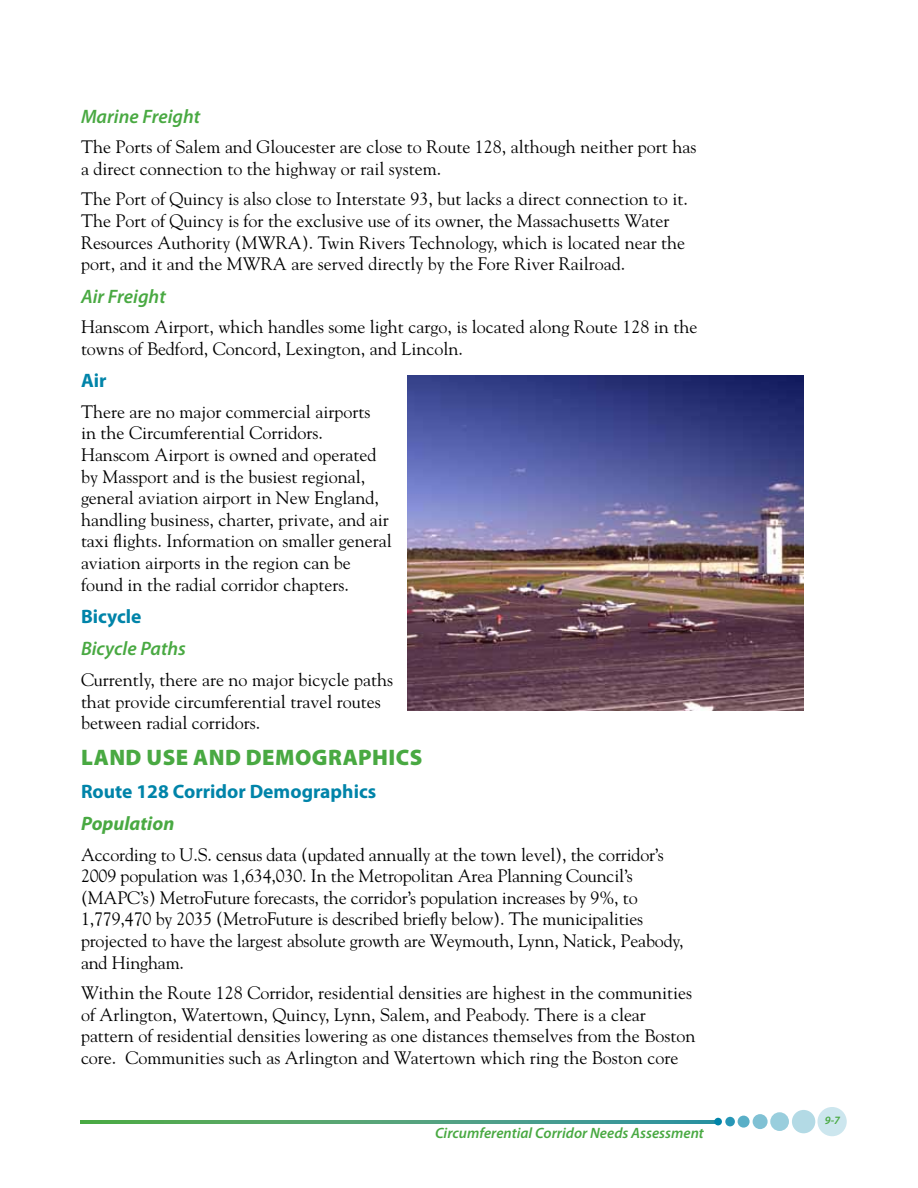
<style>
.page{position:relative;width:918px;height:1188px;background:#fff}
.page>*{position:absolute;margin:0;border:0;box-sizing:border-box;transform-origin:0 0}
.t1{font:900 22.5px "Myriad Pro";letter-spacing:.02em;color:#49a942}
.t2{font:700 19.5px "Myriad Pro";color:#0084a9}
.t3{font:italic 600 19.5px "Myriad Pro";color:#49a942}
.t4{font:italic 700 19.5px "Myriad Pro";color:#49a942}
.t5{font:18px/21.6px "Goudy Std";color:#000}
.t6{font:italic 600 15px "Myriad Pro";color:#49a942}
.t7{font:italic 600 11.25px "Myriad Pro";color:#49a942}
</style>
<div class="page">
<svg style="left:80px;top:1120px;width:634px;height:3px"></svg>
<div style="left:818px;top:1107px;width:29px;height:29px;background:#cce6ee;border-radius:50%"></div>
<div style="left:792px;top:1110px;width:23px;height:23px;background:#b3dae5;border-radius:50%"></div>
<div style="left:770px;top:1112px;width:19px;height:19px;background:#99cedd;border-radius:50%"></div>
<div style="left:753px;top:1114px;width:15px;height:15px;background:#80c1d4;border-radius:50%"></div>
<div style="left:738px;top:1116px;width:12px;height:12px;background:#59afc7;border-radius:50%"></div>
<div style="left:725px;top:1117px;width:10px;height:9px;background:#2696b6;border-radius:50%"></div>
<div style="left:714px;top:1118px;width:8px;height:7px;background:#0084a9;border-radius:50%"></div>
<img style="left:408px;top:375px;width:396px;height:335px">
<p class="t3" style="left:81px;top:104px;width:121px">Marine Freight</p>
<p class="t5" style="left:81px;top:136px;width:617px">The Ports of Salem and Gloucester are close to Route 128, although neither port has a direct connection to the highway or rail system.</p>
<p class="t5" style="left:81px;top:188px;width:608px">The Port of Quincy is also close to Interstate 93, but lacks a direct connection to it.<br>The Port of Quincy is for the exclusive use of its owner, the Massachusetts Water Resources Authority (MWRA). Twin Rivers Technology, which is located near the port, and it and the MWRA are served directly by the Fore River Railroad.</p>
<p class="t3" style="left:81px;top:284px;width:86px">Air Freight</p>
<p class="t5" style="left:81px;top:316px;width:618px">Hanscom Airport, which handles some light cargo, is located along Route 128 in the towns of Bedford, Concord, Lexington, and Lincoln.</p>
<p class="t2" style="left:81px;top:368px;width:27px">Air</p>
<p class="t5" style="left:81px;top:401px;width:312px">There are no major commercial airports<br>in the Circumferential Corridors.<br>Hanscom Airport is owned and operated by Massport and is the busiest regional, general aviation airport in New England, handling business, charter, private, and air taxi flights. Information on smaller general aviation airports in the region can be found in the radial corridor chapters.</p>
<p class="t2" style="left:81px;top:604px;width:62px">Bicycle</p>
<p class="t3" style="left:81px;top:636px;width:107px">Bicycle Paths</p>
<p class="t5" style="left:81px;top:669px;width:314px">Currently, there are no major bicycle paths that provide circumferential travel routes between radial corridors.</p>
<p class="t1" style="left:81px;top:745px;width:343px">LAND USE AND DEMOGRAPHICS</p>
<p class="t2" style="left:81px;top:778px;width:297px">Route 128 Corridor Demographics</p>
<p class="t4" style="left:81px;top:811px;width:95px">Population</p>
<p class="t5" style="left:81px;top:843px;width:604px">According to U.S. census data (updated annually at the town level), the corridor’s 2009 population was 1,634,030. In the Metropolitan Area Planning Council’s (MAPC’s) MetroFuture forecasts, the corridor’s population increases by 9%, to 1,779,470 by 2035 (MetroFuture is described briefly below). The municipalities projected to have the largest absolute growth are Weymouth, Lynn, Natick, Peabody, and Hingham.</p>
<p class="t5" style="left:81px;top:982px;width:616px">Within the Route 128 Corridor, residential densities are highest in the communities of Arlington, Watertown, Quincy, Lynn, Salem, and Peabody. There is a clear pattern of residential densities lowering as one distances themselves from the Boston core. Communities such as Arlington and Watertown which ring the Boston core</p>
<p class="t6" style="left:435px;top:1124px;width:270px">Circumferential Corridor Needs Assessment</p>
<p class="t7" style="left:825px;top:1113px;width:17px">9-7</p>
</div>
